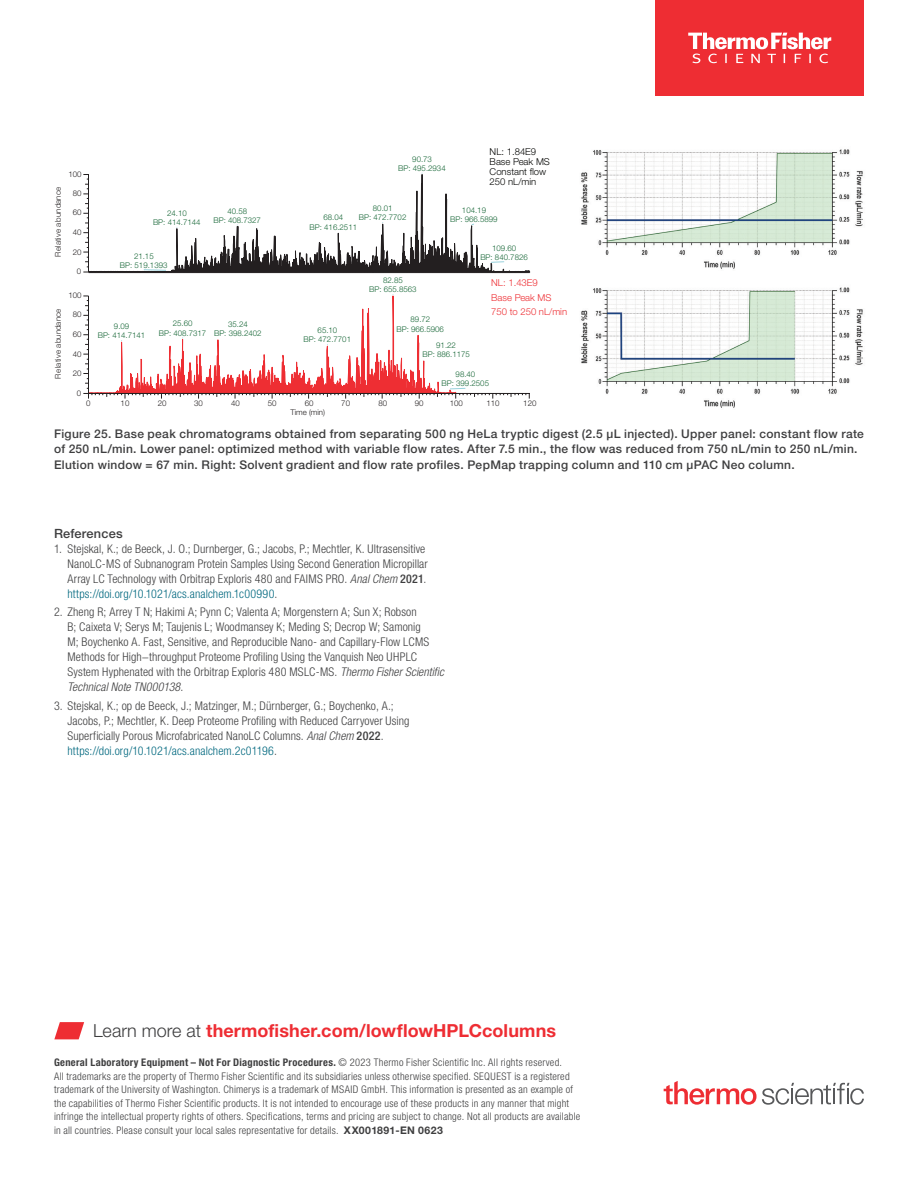
<style>
.page{position:relative;width:918px;height:1188px;background:#fff}
.page>*{position:absolute;margin:0;border:0;box-sizing:border-box;transform-origin:0 0}
.t1{font:700 18px "Helvetica Neue LTW1 G";letter-spacing:.005em;color:#ee2d33}
.t2{font:500 12.75px "Helvetica Neue LTW1 G";letter-spacing:.015em;color:#3e3e3f}
.t3{font:300 condensed 12px/15px "Helvetica Neue LTW1 G";letter-spacing:.01em;color:#3e3e3f}
.t4{font:500 12px/15.8px "Helvetica Neue LTW1 G";letter-spacing:.025em;color:#3e3e3f}
.t5{font:300 condensed 10.5px/13.5px "Helvetica Neue LTW1 G";letter-spacing:.025em;color:#3e3e3f}
.t6{font:300 9.45px/10.2px "Helvetica Neue LTW1 G";color:#040503}
.t7{font:300 9.45px/14.9px "Helvetica Neue LTW1 G";color:#ee2e33}
.t8{font:300 7.95px/9.1px "Helvetica Neue LTW1 G";color:#136433;text-align:center}
.t9{font:300 7.95px "Helvetica Neue LTW1 G";color:#231f20}
.t10{font:300 7.95px "Helvetica Neue LTW1 G";letter-spacing:.035em;color:#231f20}
.s1{font-style:italic}
.s2{font-weight:500}
.s3{color:#00687f}
.s4{font-weight:300;color:#3e3e3f}
.s5{font-weight:700}
.s6{font-weight:700;font-stretch:normal}
</style>
<div class="page">
<svg style="left:54px;top:1022px;width:30px;height:17px"></svg>
<svg style="left:83px;top:173px;width:447px;height:100px"></svg>
<svg style="left:83px;top:294px;width:447px;height:105px"></svg>
<hr style="left:89px;top:393px;width:441px;height:1px;background:#231f20">
<img style="left:581px;top:149px;width:282px;height:259px">
<div style="left:656px;top:0;width:208px;height:96px;background:#ee2d33"></div>
<svg style="left:688px;top:33px;width:143px;height:30px"></svg>
<svg style="left:664px;top:1081px;width:200px;height:24px"></svg>
<p class="t10" style="left:53px;top:257px;width:71px;rotate:-90deg">Relative abundance</p>
<p class="t10" style="left:53px;top:379px;width:71px;rotate:-90deg">Relative abundance</p>
<p class="t9" style="left:68px;top:169px;width:15px">100</p>
<p class="t9" style="left:73px;top:188px;width:10px">80</p>
<p class="t9" style="left:73px;top:208px;width:10px">60</p>
<p class="t9" style="left:73px;top:228px;width:10px">40</p>
<p class="t9" style="left:73px;top:247px;width:10px">20</p>
<p class="t9" style="left:77px;top:266px;width:6px">0</p>
<p class="t9" style="left:68px;top:290px;width:15px">100</p>
<p class="t9" style="left:73px;top:310px;width:10px">80</p>
<p class="t9" style="left:73px;top:329px;width:10px">60</p>
<p class="t9" style="left:73px;top:349px;width:10px">40</p>
<p class="t9" style="left:73px;top:368px;width:10px">20</p>
<p class="t9" style="left:77px;top:388px;width:6px">0</p>
<p class="t6" style="left:490px;top:146px;width:62px">NL: 1.84E9<br>Base Peak MS<br>Constant flow<br>250 nL/min</p>
<p class="t8" style="left:398px;top:154px;width:49px">90.73<br>BP: 495.2934</p>
<p class="t8" style="left:359px;top:204px;width:49px">80.01<br>BP: 472.7702</p>
<p class="t8" style="left:450px;top:206px;width:49px">104.19<br>BP: 966.5899</p>
<p class="t8" style="left:214px;top:206px;width:49px">40.58<br>BP: 408.7327</p>
<p class="t8" style="left:153px;top:208px;width:49px">24.10<br>BP: 414.7144</p>
<p class="t8" style="left:310px;top:213px;width:49px">68.04<br>BP: 416.2511</p>
<p class="t8" style="left:492px;top:243px;width:26px">109.60</p>
<p class="t8" style="left:134px;top:251px;width:21px">21.15</p>
<p class="t8" style="left:480px;top:252px;width:49px">BP: 840.7826</p>
<p class="t8" style="left:120px;top:260px;width:49px">BP: 519.1393</p>
<p class="t8" style="left:369px;top:276px;width:49px">82.85<br>BP: 655.8563</p>
<p class="t8" style="left:397px;top:315px;width:49px">89.72<br>BP: 966.5906</p>
<p class="t7" style="left:491px;top:275px;width:77px">NL: 1.43E9<br>Base Peak MS<br>750 to 250 nL/min</p>
<p class="t8" style="left:159px;top:319px;width:49px">25.60<br>BP: 408.7317</p>
<p class="t8" style="left:214px;top:320px;width:49px">35.24<br>BP: 398.2402</p>
<p class="t8" style="left:98px;top:322px;width:49px">9.09<br>BP: 414.7141</p>
<p class="t8" style="left:304px;top:326px;width:49px">65.10<br>BP: 472.7701</p>
<p class="t8" style="left:422px;top:341px;width:49px">91.22<br>BP: 886.1175</p>
<p class="t8" style="left:442px;top:370px;width:49px">98.40<br>BP: 399.2505</p>
<p class="t9" style="left:86px;top:398px;width:6px">0</p>
<p class="t9" style="left:121px;top:398px;width:10px">10</p>
<p class="t9" style="left:158px;top:398px;width:10px">20</p>
<p class="t9" style="left:194px;top:398px;width:10px">30</p>
<p class="t9" style="left:231px;top:398px;width:10px">40</p>
<p class="t9" style="left:268px;top:398px;width:10px">50</p>
<p class="t9" style="left:305px;top:398px;width:10px">60</p>
<p class="t9" style="left:341px;top:398px;width:10px">70</p>
<p class="t9" style="left:378px;top:398px;width:10px">80</p>
<p class="t9" style="left:415px;top:398px;width:10px">90</p>
<p class="t9" style="left:450px;top:398px;width:15px">100</p>
<p class="t9" style="left:487px;top:398px;width:15px">110</p>
<p class="t9" style="left:523px;top:398px;width:15px">120</p>
<p class="t9" style="left:291px;top:408px;width:36px">Time (min)</p>
<p class="t4" style="left:54px;top:425px;width:811px">Figure 25. Base peak chromatograms obtained from separating 500 ng HeLa tryptic digest (2.5 µL injected). Upper panel: constant flow rate of 250 nL/min. Lower panel: optimized method with variable flow rates. After 7.5 min., the flow was reduced from 750 nL/min to 250 nL/min.<br>Elution window = 67 min. Right: Solvent gradient and flow rate profiles. PepMap trapping column and 110 cm µPAC Neo column.</p>
<p class="t2" style="left:54px;top:526px;width:70px">References</p>
<p class="t3" style="left:68px;top:541px;width:362px;text-indent:-14px">1. Stejskal, K.; de Beeck, J. O.; Durnberger, G.; Jacobs, P.; Mechtler, K. Ultrasensitive NanoLC-MS of Subnanogram Protein Samples Using Second Generation Micropillar Array LC Technology with Orbitrap Exploris 480 and FAIMS PRO. <span class="s1">Anal Chem</span> <span class="s2">2021</span>. <span class="s3">https://doi.org/10.1021/acs.analchem.1c00990</span>.</p>
<p class="t3" style="left:68px;top:605px;width:378px;text-indent:-14px">2. Zheng R; Arrey T N; Hakimi A; Pynn C; Valenta A; Morgenstern A; Sun X; Robson<br>B; Caixeta V; Serys M; Taujenis L; Woodmansey K; Meding S; Decrop W; Samonig<br>M; Boychenko A. Fast, Sensitive, and Reproducible Nano- and Capillary-Flow LCMS Methods for High−throughput Proteome Profiling Using the Vanquish Neo UHPLC System Hyphenated with the Orbitrap Exploris 480 MSLC-MS. <span class="s1">Thermo Fisher Scientific Technical Note TN000138</span>.</p>
<p class="t3" style="left:68px;top:698px;width:344px;text-indent:-14px">3. Stejskal, K.; op de Beeck, J.; Matzinger, M.; Dürnberger, G.; Boychenko, A.; Jacobs, P.; Mechtler, K. Deep Proteome Profiling with Reduced Carryover Using Superficially Porous Microfabricated NanoLC Columns. <span class="s1">Anal Chem</span> <span class="s2">2022</span>. <span class="s3">https://doi.org/10.1021/acs.analchem.2c01196</span>.</p>
<h1 class="t1" style="left:93px;top:1020px;width:465px"><span class="s4">Learn more at</span> thermofisher.com/lowflowHPLCcolumns</h1>
<p class="t5" style="left:54px;top:1056px;width:528px"><span class="s5">General Laboratory Equipment – Not For Diagnostic Procedures.</span> © 2023 Thermo Fisher Scientific Inc. All rights reserved.<br>All trademarks are the property of Thermo Fisher Scientific and its subsidiaries unless otherwise specified. SEQUEST is a registered trademark of the University of Washington. Chimerys is a trademark of MSAID GmbH. This information is presented as an example of the capabilities of Thermo Fisher Scientific products. It is not intended to encourage use of these products in any manner that might infringe the intellectual property rights of others. Specifications, terms and pricing are subject to change. Not all products are available in all countries. Please consult your local sales representative for details. <span class="s6">XX001891-EN 0623</span></p>
</div>
